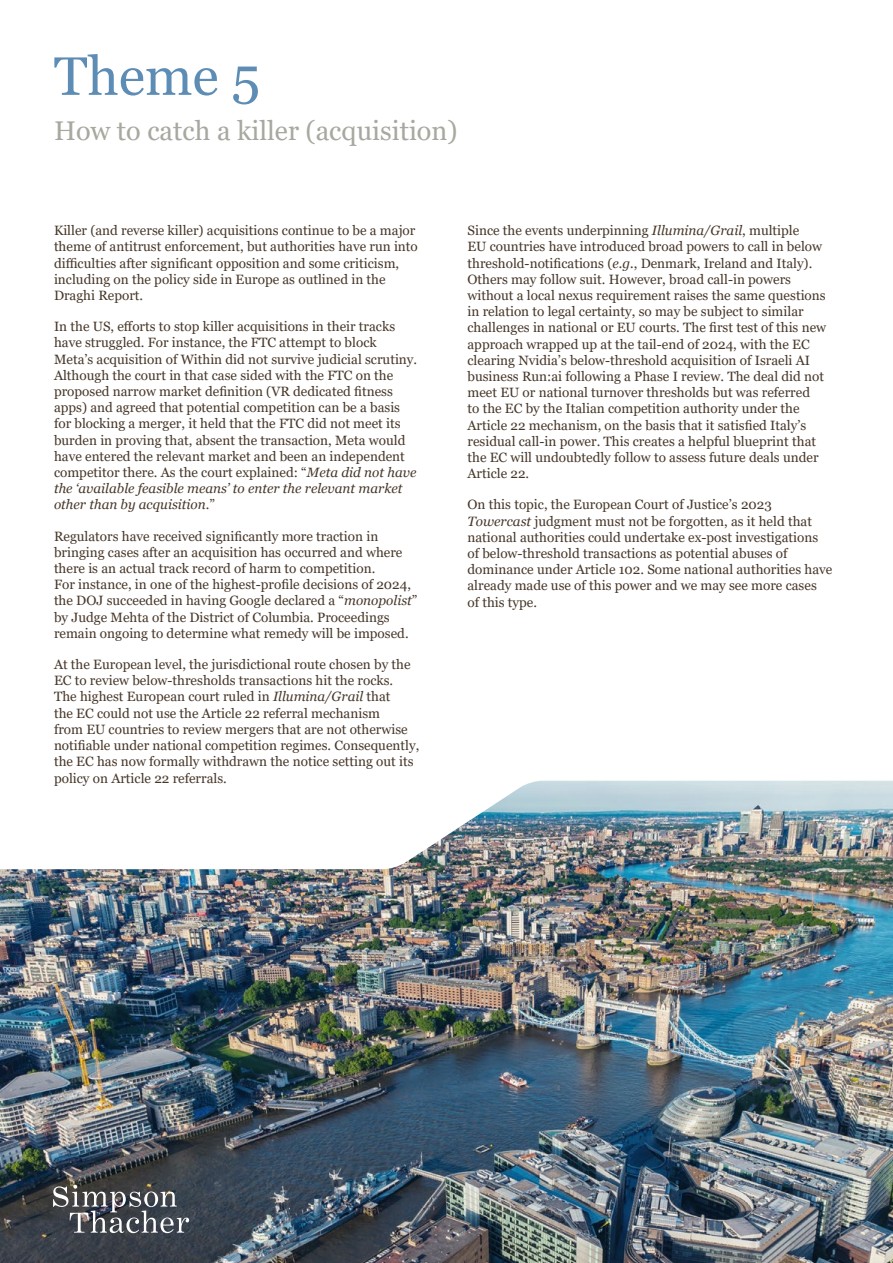
<style>
.page{position:relative;width:893px;height:1263px;background:#fff}
.page>*{position:absolute;margin:0;border:0;box-sizing:border-box;transform-origin:0 0}
.t1{font:54px "Georgia";color:#5d8db5}
.t2{font:27px "Georgia";color:#a7a89f}
.t3{font:13.5px/16.2px "Georgia";color:#473729}
.s1{font-style:italic}
</style>
<div class="page">
<img style="left:0;top:781px;width:893px;height:482px">
<svg style="left:53px;top:1185px;width:136px;height:48px;background:#62656a"></svg>
<h1 class="t1" style="left:54px;top:44px;width:208px">Theme 5</h1>
<h2 class="t2" style="left:54px;top:115px;width:405px">How to catch a killer (acquisition)</h2>
<p class="t3" style="left:54px;top:223px;width:365px">Killer (and reverse killer) acquisitions continue to be a major theme of antitrust enforcement, but authorities have run into difficulties after significant opposition and some criticism, including on the policy side in Europe as outlined in the Draghi Report.</p>
<p class="t3" style="left:54px;top:319px;width:365px">In the US, efforts to stop killer acquisitions in their tracks have struggled. For instance, the FTC attempt to block Meta’s acquisition of Within did not survive judicial scrutiny.<br>Although the court in that case sided with the FTC on the proposed narrow market definition (VR dedicated fitness apps) and agreed that potential competition can be a basis for blocking a merger, it held that the FTC did not meet its burden in proving that, absent the transaction, Meta would have entered the relevant market and been an independent competitor there. As the court explained: “<span class="s1">Meta did not have the ‘available feasible means’ to enter the relevant market other than by acquisition</span>.”</p>
<p class="t3" style="left:54px;top:528px;width:365px">Regulators have received significantly more traction in bringing cases after an acquisition has occurred and where there is an actual track record of harm to competition.<br>For instance, in one of the highest-profile decisions of 2024, the DOJ succeeded in having Google declared a “<span class="s1">monopolist</span>” by Judge Mehta of the District of Columbia. Proceedings remain ongoing to determine what remedy will be imposed.</p>
<p class="t3" style="left:54px;top:657px;width:367px">At the European level, the jurisdictional route chosen by the EC to review below-thresholds transactions hit the rocks.<br>The highest European court ruled in <span class="s1">Illumina/Grail</span> that<br>the EC could not use the Article 22 referral mechanism<br>from EU countries to review mergers that are not otherwise notifiable under national competition regimes. Consequently, the EC has now formally withdrawn the notice setting out its policy on Article 22 referrals.</p>
<p class="t3" style="left:467px;top:223px;width:360px">Since the events underpinning <span class="s1">Illumina/Grail</span>, multiple<br>EU countries have introduced broad powers to call in below threshold-notifications (<span class="s1">e.g.</span>, Denmark, Ireland and Italy).<br>Others may follow suit. However, broad call-in powers without a local nexus requirement raises the same questions in relation to legal certainty, so may be subject to similar challenges in national or EU courts. The first test of this new approach wrapped up at the tail-end of 2024, with the EC clearing Nvidia’s below-threshold acquisition of Israeli AI business Run:ai following a Phase I review. The deal did not meet EU or national turnover thresholds but was referred<br>to the EC by the Italian competition authority under the Article 22 mechanism, on the basis that it satisfied Italy’s residual call‑in power. This creates a helpful blueprint that the EC will undoubtedly follow to assess future deals under Article 22.</p>
<p class="t3" style="left:467px;top:497px;width:366px">On this topic, the European Court of Justice’s 2023<br><span class="s1">Towercast</span> judgment must not be forgotten, as it held that national authorities could undertake ex-post investigations of below‑threshold transactions as potential abuses of dominance under Article 102. Some national authorities have already made use of this power and we may see more cases<br>of this type.</p>
</div>
